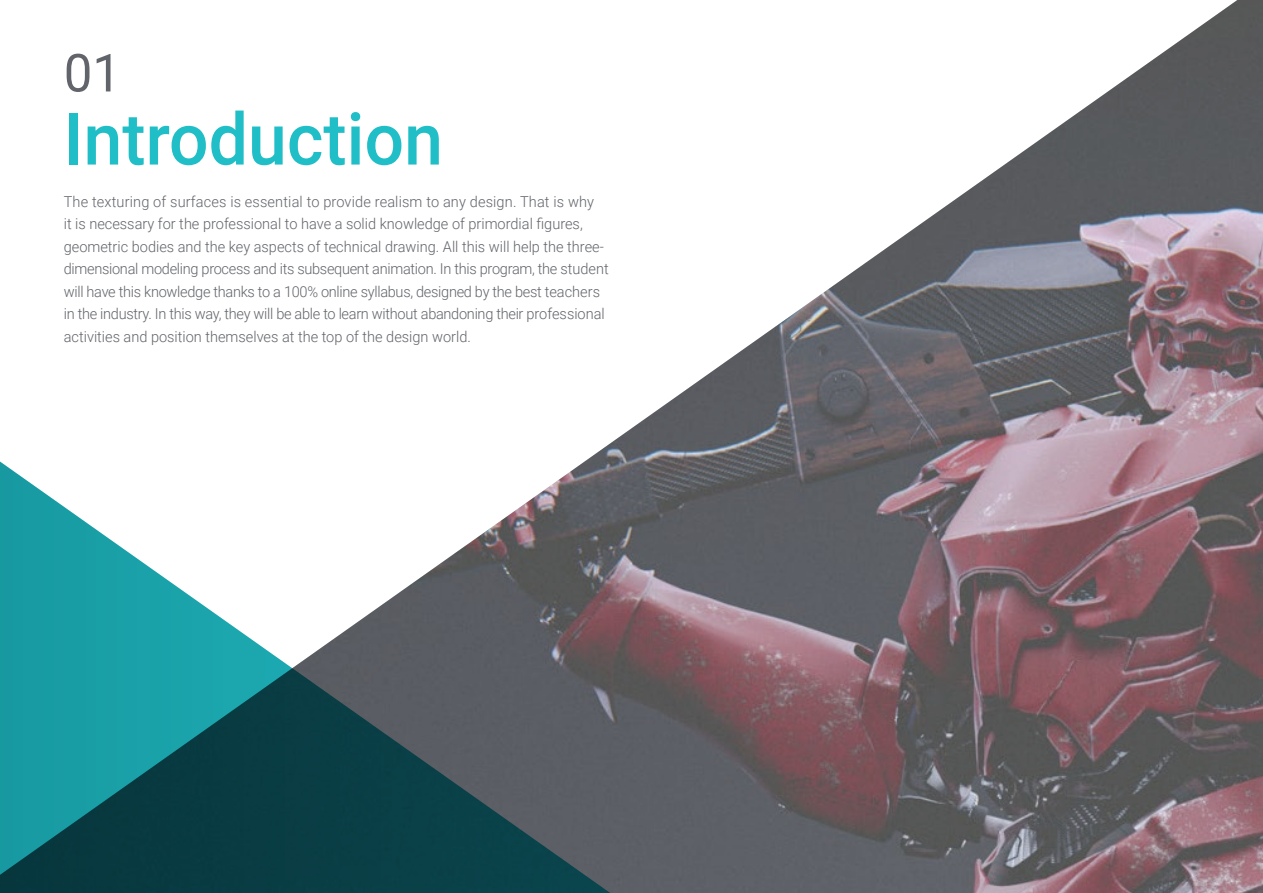
<style>
.page{position:relative;width:1263px;height:893px;background:#fff}
.page>*{position:absolute;margin:0;border:0;box-sizing:border-box;transform-origin:0 0}
.t1{font:500 72px "Roboto";color:#20bec6}
.t2{font:52.5px "Roboto";color:#61646a}
.t3{font:300 15px/22.5px "Roboto";color:#61646a}
</style>
<div class="page">
<img style="left:606px;top:0;width:657px;height:893px">
<svg style="left:0;top:446px;width:640px;height:447px"></svg>
<h2 class="t2" style="left:64px;top:36px;width:59px">01</h2>
<h1 class="t1" style="left:64px;top:89px;width:381px">Introduction</h1>
<p class="t3" style="left:64px;top:190px;width:546px">The texturing of surfaces is essential to provide realism to any design. That is why<br>it is necessary for the professional to have a solid knowledge of primordial figures, geometric bodies and the key aspects of technical drawing. All this will help the three&shy;dimensional modeling process and its subsequent animation. In this program, the student will have this knowledge thanks to a 100% online syllabus, designed by the best teachers in the industry. In this way, they will be able to learn without abandoning their professional activities and position themselves at the top of the design world.</p>
</div>
